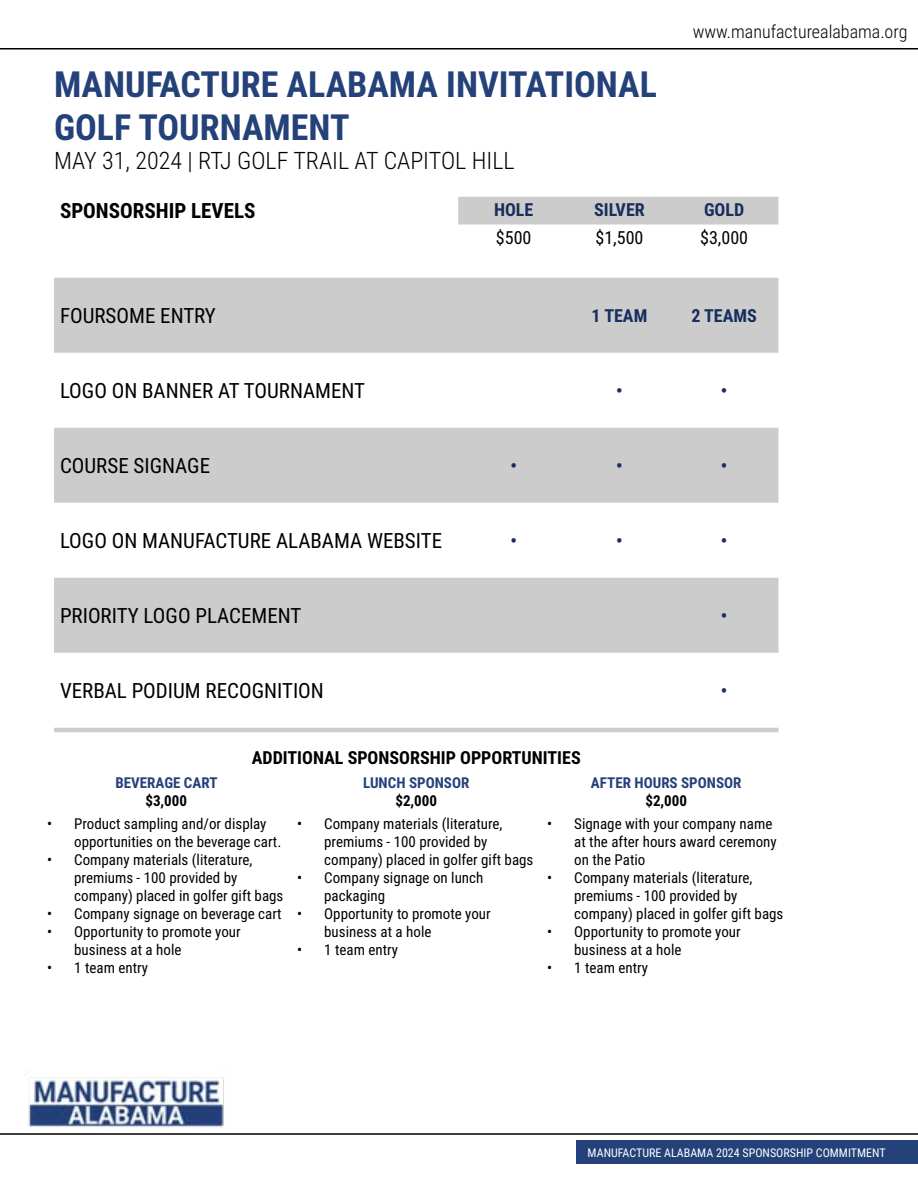
<style>
.page{position:relative;width:918px;height:1188px;background:#fff}
.page>*{position:absolute;margin:0;border:0;box-sizing:border-box;transform-origin:0 0}
.t1{font:700 36px/43.2px "Roboto Condensed";color:#24417a}
.t2{font:300 24px "Roboto Condensed";color:#000}
.t3{font:21px "Roboto Condensed";color:#000}
.t4{font:700 21px "Roboto Condensed";color:#000}
.t5{font:700 18px "Roboto Condensed";color:#182f5d}
.t6{font:700 18px "Roboto Condensed";color:#000}
.t7{font:300 18px "Roboto Condensed";color:#000}
.t8{font:18px "Roboto Condensed";color:#000}
.t9{font:15px/18px "Roboto Condensed";color:#000}
.t10{font:700 15px "Roboto Condensed";color:#24417a}
.t11{font:700 15px "Roboto Condensed";color:#000}
.t12{font:12px "Roboto Condensed";color:#fff}
</style>
<div class="page">
<div style="left:576px;top:1140px;width:342px;height:24px;background:#24417a"></div>
<hr style="left:0;top:1133px;width:918px;height:2px;background:#000">
<hr style="left:0;top:48px;width:918px;height:2px;background:#000">
<img style="left:24px;top:1075px;width:207px;height:60px">
<svg style="left:54px;top:197px;width:724px;height:535px"></svg>
<p class="t7" style="left:693px;top:18px;width:216px">www.manufacturealabama.org</p>
<h1 class="t1" style="left:54px;top:62px;width:605px">MANUFACTURE ALABAMA INVITATIONAL<br>GOLF TOURNAMENT</h1>
<h2 class="t2" style="left:54px;top:144px;width:462px">MAY 31, 2024 | RTJ GOLF TRAIL AT CAPITOL HILL</h2>
<h3 class="t4" style="left:60px;top:196px;width:197px">SPONSORSHIP LEVELS</h3>
<p class="t5" style="left:494px;top:197px;width:41px">HOLE</p>
<p class="t5" style="left:594px;top:197px;width:52px">SILVER</p>
<p class="t5" style="left:704px;top:197px;width:42px">GOLD</p>
<p class="t8" style="left:496px;top:225px;width:37px">$500</p>
<p class="t8" style="left:596px;top:225px;width:49px">$1,500</p>
<p class="t8" style="left:700px;top:225px;width:49px">$3,000</p>
<h3 class="t3" style="left:60px;top:301px;width:157px">FOURSOME ENTRY</h3>
<p class="t5" style="left:592px;top:303px;width:57px">1 TEAM</p>
<p class="t5" style="left:691px;top:303px;width:67px">2 TEAMS</p>
<h3 class="t3" style="left:60px;top:376px;width:307px">LOGO ON BANNER AT TOURNAMENT</h3>
<p class="t5" style="left:616px;top:378px;width:8px">•</p>
<p class="t5" style="left:721px;top:378px;width:8px">•</p>
<h3 class="t3" style="left:60px;top:451px;width:152px">COURSE SIGNAGE</h3>
<p class="t5" style="left:511px;top:453px;width:8px">•</p>
<p class="t5" style="left:616px;top:453px;width:8px">•</p>
<p class="t5" style="left:721px;top:453px;width:8px">•</p>
<h3 class="t3" style="left:60px;top:526px;width:384px">LOGO ON MANUFACTURE ALABAMA WEBSITE</h3>
<p class="t5" style="left:511px;top:528px;width:8px">•</p>
<p class="t5" style="left:616px;top:528px;width:8px">•</p>
<p class="t5" style="left:721px;top:528px;width:8px">•</p>
<h3 class="t3" style="left:60px;top:601px;width:243px">PRIORITY LOGO PLACEMENT</h3>
<p class="t5" style="left:721px;top:603px;width:8px">•</p>
<h3 class="t3" style="left:60px;top:676px;width:265px">VERBAL PODIUM RECOGNITION</h3>
<p class="t5" style="left:721px;top:678px;width:8px">•</p>
<p class="t10" style="left:115px;top:772px;width:104px">BEVERAGE CART</p>
<p class="t11" style="left:145px;top:790px;width:43px">$3,000</p>
<p class="t6" style="left:252px;top:745px;width:330px">ADDITIONAL SPONSORSHIP OPPORTUNITIES</p>
<p class="t10" style="left:363px;top:772px;width:108px">LUNCH SPONSOR</p>
<p class="t11" style="left:395px;top:790px;width:43px">$2,000</p>
<p class="t10" style="left:591px;top:772px;width:152px">AFTER HOURS SPONSOR</p>
<p class="t11" style="left:645px;top:790px;width:43px">$2,000</p>
<p class="t9" style="left:74px;top:814px;width:209px;text-indent:-27px">• Product sampling and/or display opportunities on the beverage cart.</p>
<p class="t9" style="left:74px;top:850px;width:211px;text-indent:-27px">• Company materials (literature, premiums - 100 provided by company) placed in golfer gift bags</p>
<p class="t9" style="left:47px;top:904px;width:236px">• Company signage on beverage cart</p>
<p class="t9" style="left:74px;top:922px;width:168px;text-indent:-27px">• Opportunity to promote your business at a hole</p>
<p class="t9" style="left:47px;top:958px;width:102px">• 1 team entry</p>
<p class="t9" style="left:324px;top:814px;width:211px;text-indent:-27px">• Company materials (literature, premiums - 100 provided by company) placed in golfer gift bags</p>
<p class="t9" style="left:324px;top:868px;width:161px;text-indent:-27px">• Company signage on lunch packaging</p>
<p class="t9" style="left:324px;top:904px;width:168px;text-indent:-27px">• Opportunity to promote your business at a hole</p>
<p class="t9" style="left:297px;top:940px;width:102px">• 1 team entry</p>
<p class="t9" style="left:574px;top:814px;width:204px;text-indent:-27px">• Signage with your company name at the after hours award ceremony on the Patio</p>
<p class="t9" style="left:574px;top:868px;width:211px;text-indent:-27px">• Company materials (literature, premiums - 100 provided by company) placed in golfer gift bags</p>
<p class="t9" style="left:574px;top:922px;width:168px;text-indent:-27px">• Opportunity to promote your business at a hole</p>
<p class="t9" style="left:547px;top:958px;width:102px">• 1 team entry</p>
<p class="t12" style="left:588px;top:1144px;width:300px">MANUFACTURE ALABAMA 2024 SPONSORSHIP COMMITMENT</p>
</div>
